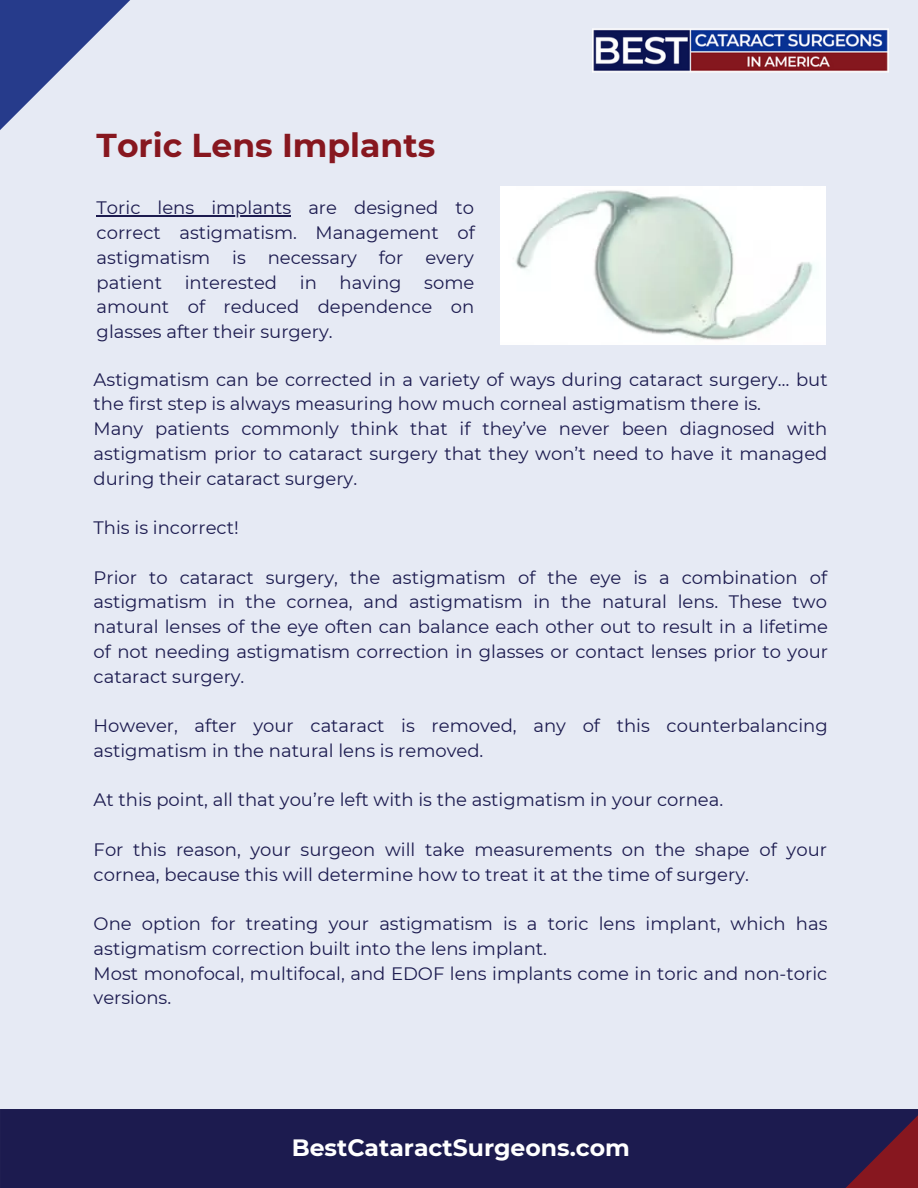
<style>
.page{position:relative;width:918px;height:1188px;background:#e6eaf4}
.page>*{position:absolute;margin:0;border:0;box-sizing:border-box;transform-origin:0 0}
.t1{font:700 33px "Montserrat";color:#87171f}
.t2{font:700 23.55px "Montserrat";color:#fff}
.t3{font:18px/24.8px "Montserrat";color:#1c1b4f}
</style>
<div class="page">
<svg style="left:0;top:0;width:130px;height:130px;fill:#263b8b"></svg>
<div style="left:0;top:1109px;width:918px;height:79px;background:#1c1b4f"></div>
<svg style="left:845px;top:1115px;width:73px;height:73px"></svg>
<img style="left:593px;top:28px;width:296px;height:45px">
<hr style="left:97px;top:216px;width:194px;height:1px;background:#1c1b4f">
<img style="left:501px;top:186px;width:325px;height:159px">
<p class="t1" style="left:97px;top:125px;width:340px">Toric Lens Implants</p>
<p class="t3" style="left:97px;top:196px;width:380px;text-align:justify">Toric lens implants are designed to correct astigmatism. Management of astigmatism is necessary for every patient</p>
<p class="t3" style="left:185px;top:270px;width:94px">interested</p>
<p class="t3" style="left:300px;top:270px;width:19px">in</p>
<p class="t3" style="left:340px;top:270px;width:63px">having</p>
<p class="t3" style="left:97px;top:270px;width:379px;text-align:justify;text-indent:328px">some amount of reduced dependence on glasses after their surgery.</p>
<p class="t3" style="left:94px;top:367px;width:736px">Astigmatism can be corrected in a variety of ways during cataract surgery… but the first step is always measuring how much corneal astigmatism there is.</p>
<p class="t3" style="left:94px;top:416px;width:735px;text-align:justify">Many patients commonly think that if they’ve never been diagnosed with astigmatism prior to cataract surgery that they won’t need to have it managed during their cataract surgery.</p>
<p class="t3" style="left:94px;top:515px;width:147px">This is incorrect!</p>
<p class="t3" style="left:94px;top:565px;width:736px;text-align:justify">Prior to cataract surgery, the astigmatism of the eye is a combination of astigmatism in the cornea, and astigmatism in the natural lens. These two natural lenses of the eye often can balance each other out to result in a lifetime of not needing astigmatism correction in glasses or contact lenses prior to your cataract surgery.</p>
<p class="t3" style="left:94px;top:713px;width:736px">However, after your cataract is removed, any of this counterbalancing astigmatism in the natural lens is removed.</p>
<p class="t3" style="left:94px;top:787px;width:631px">At this point, all that you’re left with is the astigmatism in your cornea.</p>
<p class="t3" style="left:94px;top:837px;width:735px">For this reason, your surgeon will take measurements on the shape of your cornea, because this will determine how to treat it at the time of surgery.</p>
<p class="t3" style="left:94px;top:911px;width:735px">One option for treating your astigmatism is a toric lens implant, which has astigmatism correction built into the lens implant.</p>
<p class="t3" style="left:94px;top:961px;width:735px">Most monofocal, multifocal, and EDOF lens implants come in toric and non-toric versions.</p>
<p class="t2" style="left:292px;top:1133px;width:340px">BestCataractSurgeons.com</p>
</div>
